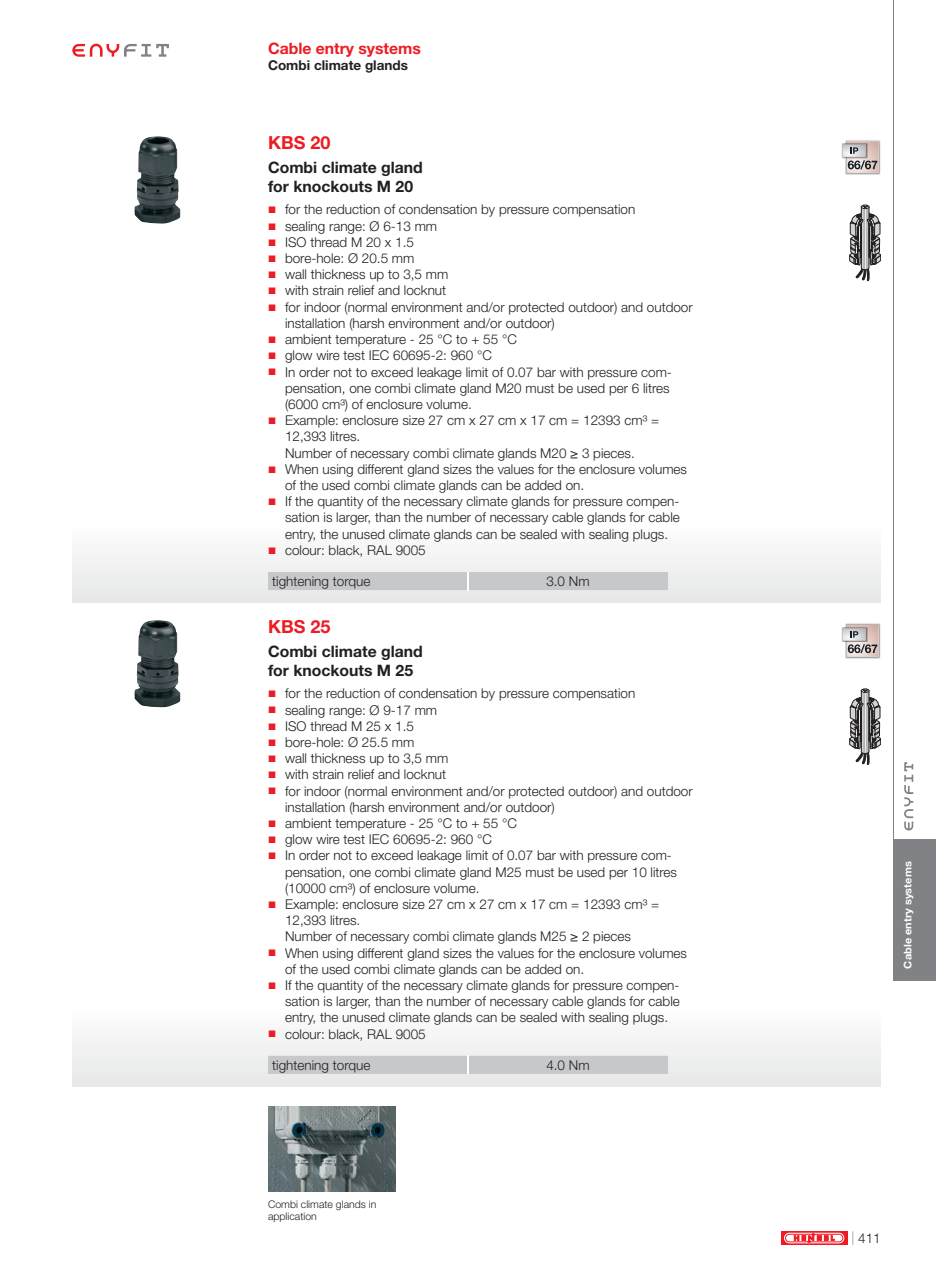
<style>
.page{position:relative;width:936px;height:1263px;background:#fff}
.page>*{position:absolute;margin:0;border:0;box-sizing:border-box;transform-origin:0 0}
.t1{font:700 18px "Helvetica Neue LT Pro";color:#ed1c24}
.t2{font:700 15.75px/18.9px "Helvetica Neue LT Pro";color:#231f20}
.t3{font:700 15.75px "Helvetica Neue LT Pro";color:#ed1c24}
.t4{font:300 13.5px/16.2px "Helvetica Neue LT Pro";color:#231f20}
.t5{font:700 13.5px "Helvetica Neue LT Pro";color:#231f20}
.t6{font:300 10.5px/12.6px "Helvetica Neue LT Pro";color:#231f20}
.t7{font:700 10.5px "Helvetica Neue LT Pro";color:#fff;scale:1.05 1}
.s1{color:#939598}
</style>
<div class="page">
<svg style="left:781px;top:1231px;width:66px;height:13px"></svg>
<svg style="left:784px;top:1233px;width:60px;height:10px"></svg>
<div style="left:72px;top:526px;width:808px;height:77px;background:#f3f3f3"></div>
<div style="left:72px;top:1010px;width:808px;height:77px;background:#f3f3f3"></div>
<svg style="left:72px;top:44px;width:97px;height:13px"></svg>
<img style="left:268px;top:1107px;width:127px;height:85px">
<img style="left:135px;top:136px;width:45px;height:88px">
<img style="left:845px;top:140px;width:35px;height:35px">
<img style="left:841px;top:144px;width:1px;height:13px">
<svg style="left:842px;top:141px;width:36px;height:32px"></svg>
<div style="left:268px;top:572px;width:400px;height:18px;background:#c6c8ca"></div>
<svg style="left:849px;top:205px;width:31px;height:76px"></svg>
<img style="left:135px;top:620px;width:45px;height:87px">
<img style="left:845px;top:623px;width:35px;height:36px">
<img style="left:841px;top:628px;width:1px;height:13px">
<svg style="left:842px;top:625px;width:36px;height:32px"></svg>
<div style="left:268px;top:1056px;width:400px;height:18px;background:#c6c8ca"></div>
<svg style="left:849px;top:689px;width:31px;height:76px"></svg>
<div style="left:893px;top:839px;width:42px;height:141px;background:#808285"></div>
<hr style="left:893px;top:0;width:1px;height:942px;background:#808285">
<svg style="left:904px;top:762px;width:9px;height:68px"></svg>
<p class="t3" style="left:268px;top:43px;width:154px">Cable entry systems</p>
<p class="t5" style="left:268px;top:60px;width:141px">Combi climate glands</p>
<h1 class="t1" style="left:268px;top:136px;width:64px">KBS 20</h1>
<p class="t2" style="left:268px;top:160px;width:156px">Combi climate gland for knockouts M 20</p>
<p class="t4" style="left:285px;top:203px;width:409px">for the reduction of condensation by pressure compensation<br>sealing range: Ø 6-13 mm<br>ISO thread M 20 x 1.5<br>bore-hole: Ø 20.5 mm<br>wall thickness up to 3,5 mm<br>with strain relief and locknut<br>for indoor (normal environment and/or protected outdoor) and outdoor installation (harsh environment and/or outdoor)<br>ambient temperature - 25 °C to + 55 °C<br>glow wire test IEC 60695-2: 960 °C<br>In order not to exceed leakage limit of 0.07 bar with pressure com&shy;pensation, one combi climate gland M20 must be used per 6 litres (6000 cm³) of enclosure volume.<br>Example: enclosure size 27 cm x 27 cm x 17 cm = 12393 cm³ = 12,393 litres.<br>Number of necessary combi climate glands M20 ≥ 3 pieces.<br>When using different gland sizes the values for the enclosure volumes of the used combi climate glands can be added on.<br>If the quantity of the necessary climate glands for pressure compen&shy;sation is larger, than the number of necessary cable glands for cable entry, the unused climate glands can be sealed with sealing plugs. colour: black, RAL 9005</p>
<p class="t4" style="left:272px;top:575px;width:100px">tightening torque</p>
<p class="t4" style="left:546px;top:575px;width:45px">3.0 Nm</p>
<h1 class="t1" style="left:268px;top:620px;width:64px">KBS 25</h1>
<p class="t2" style="left:268px;top:644px;width:156px">Combi climate gland for knockouts M 25</p>
<p class="t4" style="left:285px;top:687px;width:409px">for the reduction of condensation by pressure compensation<br>sealing range: Ø 9-17 mm<br>ISO thread M 25 x 1.5<br>bore-hole: Ø 25.5 mm<br>wall thickness up to 3,5 mm<br>with strain relief and locknut<br>for indoor (normal environment and/or protected outdoor) and outdoor installation (harsh environment and/or outdoor)<br>ambient temperature - 25 °C to + 55 °C<br>glow wire test IEC 60695-2: 960 °C<br>In order not to exceed leakage limit of 0.07 bar with pressure com&shy;pensation, one combi climate gland M25 must be used per 10 litres (10000 cm³) of enclosure volume.<br>Example: enclosure size 27 cm x 27 cm x 17 cm = 12393 cm³ = 12,393 litres.<br>Number of necessary combi climate glands M25 ≥ 2 pieces<br>When using different gland sizes the values for the enclosure volumes of the used combi climate glands can be added on.<br>If the quantity of the necessary climate glands for pressure compen&shy;sation is larger, than the number of necessary cable glands for cable entry, the unused climate glands can be sealed with sealing plugs. colour: black, RAL 9005</p>
<p class="t4" style="left:272px;top:1058px;width:100px">tightening torque</p>
<p class="t4" style="left:546px;top:1058px;width:45px">4.0 Nm</p>
<p class="t6" style="left:268px;top:1199px;width:110px">Combi climate glands in application</p>
<p class="t7" style="left:904px;top:968px;width:103px;rotate:-90deg">Cable entry systems</p>
<p class="t4" style="left:851px;top:1231px;width:31px"><span class="s1">|</span> 411</p>
</div>
